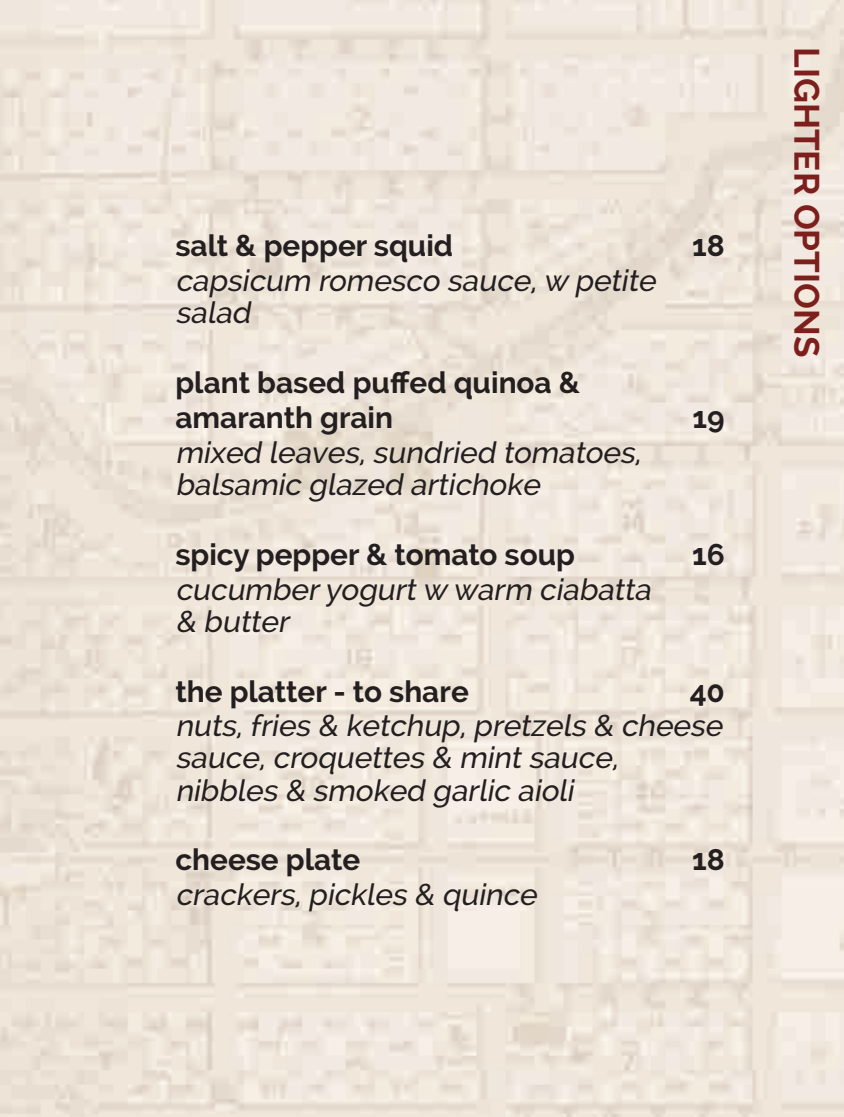
<style>
.page{position:relative;width:844px;height:1117px;background:#fff}
.page>*{position:absolute;margin:0;border:0;box-sizing:border-box;transform-origin:0 0}
.t1{font:700 35px "Raleway";color:#7d201d}
.t2{font:italic 500 29.75px/32.2px "Raleway";color:#231f20}
.t3{font:700 29.75px/35px "Raleway";color:#231f20}
</style>
<div class="page">
<p class="t3" style="left:175px;top:228px;width:279px">salt &amp; pepper squid</p>
<p class="t3" style="left:692px;top:228px;width:34px">18</p>
<p class="t2" style="left:175px;top:264px;width:487px">capsicum romesco sauce,w petite salad</p>
<p class="t3" style="left:175px;top:365px;width:406px">plant based puffed quinoa &amp; amaranth grain</p>
<p class="t2" style="left:175px;top:436px;width:473px">mixed leaves,sundried tomatoes, balsamic glazed artichoke</p>
<p class="t3" style="left:692px;top:400px;width:34px">19</p>
<p class="t3" style="left:175px;top:537px;width:401px">spicy pepper &amp; tomato soup</p>
<p class="t3" style="left:692px;top:537px;width:34px">16</p>
<p class="t2" style="left:175px;top:572px;width:482px">cucumberyogurtw warm ciabatta &amp; butter</p>
<p class="t3" style="left:175px;top:673px;width:295px">the platter - to share</p>
<p class="t3" style="left:689px;top:673px;width:37px">40</p>
<p class="t2" style="left:175px;top:709px;width:554px">nuts,fries &amp; ketchup,pretzels &amp; cheese sauce,croquettes &amp; mintsauce, nibbles &amp; smoked garlic aioli</p>
<p class="t3" style="left:175px;top:842px;width:186px">cheese plate</p>
<p class="t3" style="left:692px;top:842px;width:34px">18</p>
<p class="t2" style="left:175px;top:878px;width:368px">crackers,pickles &amp; quince</p>
<p class="t1" style="left:826px;top:47px;width:311px;rotate:90deg">LIGHTER OPTIONS</p>
</div>
